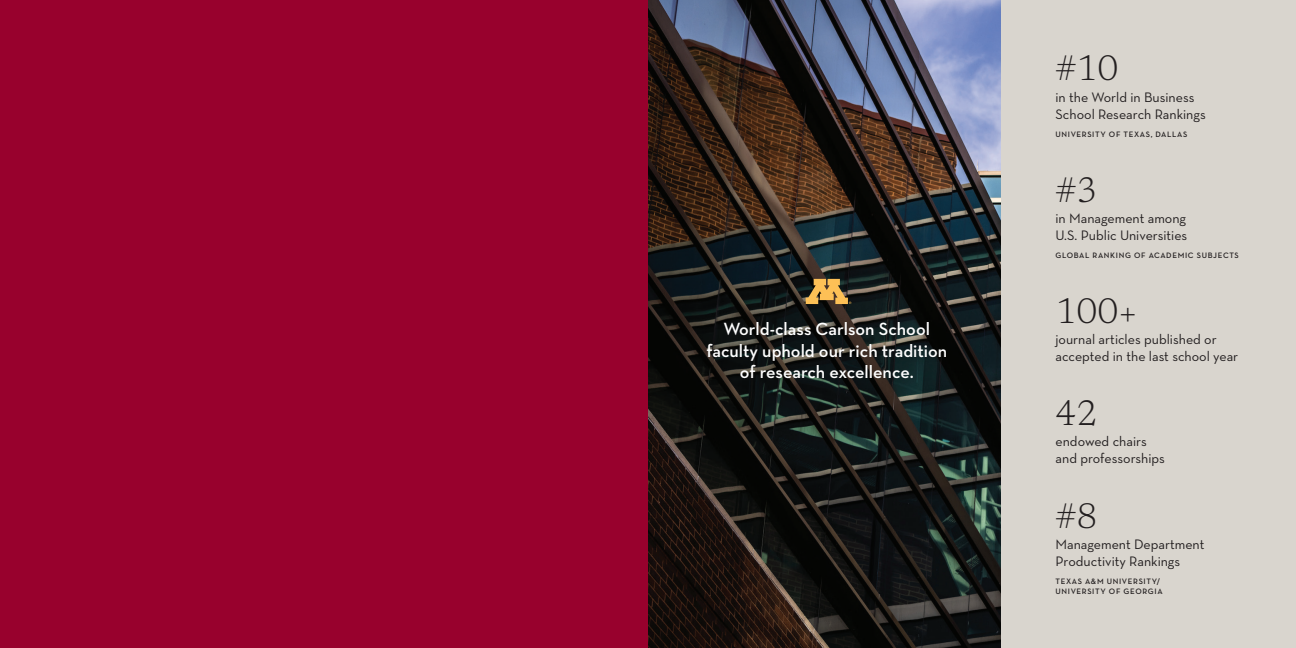
<style>
.page{position:relative;width:1296px;height:648px;background:#fff}
.page>*{position:absolute;margin:0;border:0;box-sizing:border-box;transform-origin:0 0}
.t1{font:300 36px "Newsreader";color:#231f20}
.t2{font:600 18px/21.6px "Neutraface Text";color:#fff;text-align:center}
.t3{font:14px/16.8px "Neutraface Text";color:#231f20}
.t4{font:600 8px/9.6px "Neutraface Text";letter-spacing:.08em;color:#231f20}
</style>
<div class="page">
<img style="left:648px;top:0;width:354px;height:648px">
<div style="left:1002px;top:0;width:294px;height:648px;background:#d9d5ce"></div>
<svg style="left:806px;top:279px;width:45px;height:25px"></svg>
<div style="left:0;top:0;width:648px;height:648px;background:#98012d"></div>
<p class="t2" style="left:706px;top:318px;width:242px">World-class Carlson School faculty uphold our rich tradition of research excellence.</p>
<h1 class="t1" style="left:1056px;top:43px;width:64px">#10</h1>
<p class="t3" style="left:1056px;top:88px;width:152px">in the World in Business<br>School Research Rankings</p>
<p class="t4" style="left:1056px;top:130px;width:133px">UNIVERSITY OF TEXAS, DALLAS</p>
<h1 class="t1" style="left:1056px;top:164px;width:43px">#3</h1>
<p class="t3" style="left:1056px;top:210px;width:133px">in Management among<br>U.S. Public Universities</p>
<p class="t4" style="left:1056px;top:251px;width:185px">GLOBAL RANKING OF ACADEMIC SUBJECTS</p>
<h1 class="t1" style="left:1056px;top:285px;width:83px">100+</h1>
<p class="t3" style="left:1056px;top:331px;width:184px">journal articles published or accepted in the last school year</p>
<h1 class="t1" style="left:1056px;top:388px;width:43px">42</h1>
<p class="t3" style="left:1056px;top:433px;width:111px">endowed chairs and professorships</p>
<h1 class="t1" style="left:1056px;top:490px;width:43px">#8</h1>
<p class="t3" style="left:1056px;top:536px;width:150px">Management Department<br>Productivity Rankings</p>
<p class="t4" style="left:1056px;top:577px;width:109px">TEXAS A&amp;M UNIVERSITY/<br>UNIVERSITY OF GEORGIA</p>
</div>
